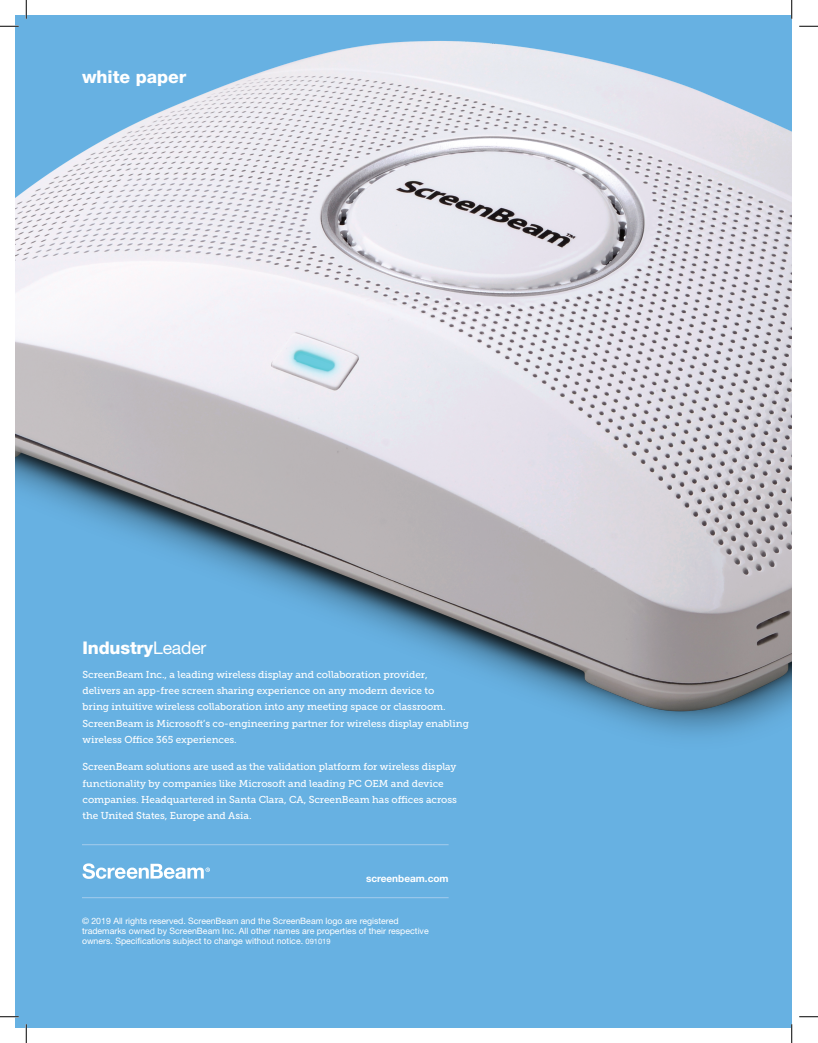
<style>
.page{position:relative;width:818px;height:1043px;background:#fff}
.page>*{position:absolute;margin:0;border:0;box-sizing:border-box;transform-origin:0 0}
.t1{font:800 17.5px "Helvetica Neue LT Std";color:#fff}
.t2{font:10px/16.2px "Museo Slab 500";letter-spacing:-.005em;color:#fff}
.t3{font:700 10px "Helvetica Neue LT Std";color:#fff}
.t4{font:8.75px/10px "Helvetica Neue LT Std";color:#fff}
.s1{font-weight:400}
.s2{font-size:7.5px}
</style>
<div class="page">
<div style="left:15px;top:15px;width:776px;height:1013px;background:#67b1e2"></div>
<img style="left:15px;top:41px;width:776px;height:694px">
<hr style="left:82px;top:897px;width:366px;height:1px;background:#a4ccec">
<hr style="left:82px;top:844px;width:366px;height:1px;background:#a4ccec">
<svg style="left:82px;top:863px;width:128px;height:15px"></svg>
<svg style="left:0;top:25px;width:19px;height:2px"></svg>
<svg style="left:799px;top:25px;width:19px;height:2px"></svg>
<svg style="left:0;top:1016px;width:19px;height:1px"></svg>
<svg style="left:799px;top:1016px;width:19px;height:1px"></svg>
<svg style="left:25px;top:0;width:2px;height:19px"></svg>
<svg style="left:25px;top:1024px;width:2px;height:18px"></svg>
<svg style="left:791px;top:0;width:1px;height:19px"></svg>
<svg style="left:791px;top:1024px;width:1px;height:18px"></svg>
<h1 class="t1" style="left:82px;top:66px;width:106px">white paper</h1>
<h1 class="t1" style="left:82px;top:637px;width:125px">Industry<span class="s1">Leader</span></h1>
<p class="t2" style="left:82px;top:666px;width:388px">ScreenBeam Inc., a leading wireless display and collaboration provider,<br>delivers an app-free screen sharing experience on any modern device to<br>bring intuitive wireless collaboration into any meeting space or classroom.<br>ScreenBeam is Microsoft’s co-engineering partner for wireless display enabling wireless Office 365 experiences.</p>
<p class="t2" style="left:82px;top:759px;width:376px">ScreenBeam solutions are used as the validation platform for wireless display functionality by companies like Microsoft and leading PC OEM and device companies. Headquartered in Santa Clara, CA, ScreenBeam has offices across the United States, Europe and Asia.</p>
<p class="t3" style="left:366px;top:872px;width:84px">screenbeam.com</p>
<p class="t4" style="left:82px;top:915px;width:348px">© 2019 All rights reserved. ScreenBeam and the ScreenBeam logo are registered trademarks owned by ScreenBeam Inc. All other names are properties of their respective owners. Specifications subject to change without notice. <span class="s2">091019</span></p>
</div>
